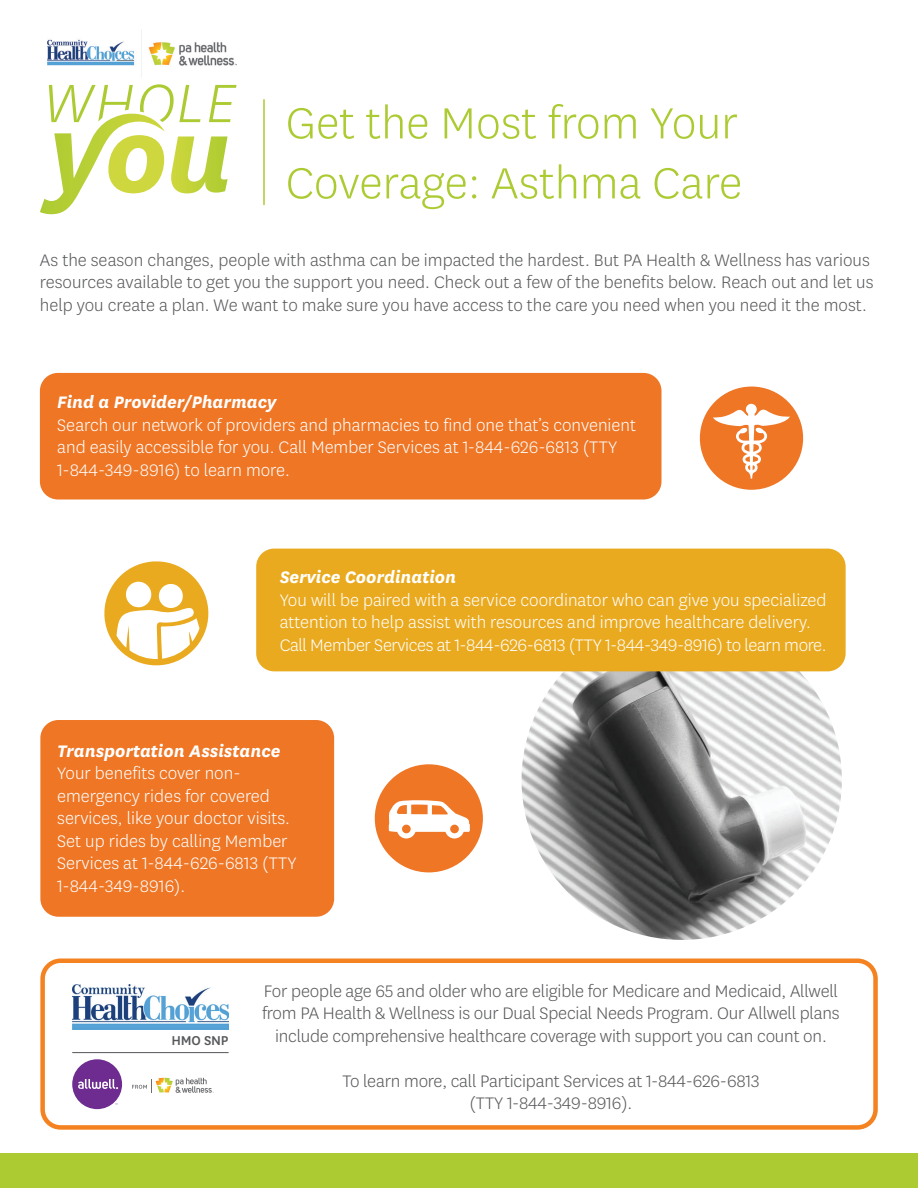
<style>
.page{position:relative;width:918px;height:1188px;background:#fff}
.page>*{position:absolute;margin:0;border:0;box-sizing:border-box;transform-origin:0 0}
.t1{font:300 51px/60px "Centene Sans";color:#accb33}
.t2{font:300 19.5px/22.5px "Centene Sans";letter-spacing:-.01em;color:#57585a;text-align:center}
.t3{font:300 19.5px/22.5px "Centene Sans";color:#fff}
.t4{font:italic 700 19.5px "Centene Sans";color:#fff}
.t5{font:500 15px "Centene Sans";letter-spacing:-.01em;color:#57585a}
</style>
<div class="page">
<div style="left:0;top:1153px;width:918px;height:35px;background:#accb33"></div>
<img style="left:516px;top:657px;width:330px;height:283px">
<div style="left:256px;top:549px;width:590px;height:122px;background:#eaaa20;border-radius:18px"></div>
<div style="left:40px;top:720px;width:294px;height:197px;background:#ee7625;border-radius:18px"></div>
<svg style="left:40px;top:84px;width:197px;height:130px"></svg>
<img style="left:48px;top:30px;width:189px;height:48px">
<hr style="left:263px;top:99px;width:2px;height:106px;background:#accb33">
<div style="left:700px;top:387px;width:103px;height:103px;background:#ee7625;border-radius:50%"></div>
<svg style="left:713px;top:404px;width:77px;height:75px"></svg>
<div style="left:375px;top:764px;width:108px;height:108px;background:#ee7625;border-radius:50%"></div>
<svg style="left:389px;top:800px;width:81px;height:39px"></svg>
<div style="left:40px;top:373px;width:621px;height:127px;background:#ee7625;border-radius:18px"></div>
<svg style="left:104px;top:561px;width:105px;height:105px"></svg>
<div style="left:40px;top:958px;width:838px;height:172px;border:4px solid #f58220;border-radius:18px"></div>
<div style="left:72px;top:1059px;width:50px;height:50px;background:#6e2c91;border-radius:50%"></div>
<svg style="left:78px;top:1079px;width:40px;height:11px"></svg>
<svg style="left:132px;top:1078px;width:82px;height:15px"></svg>
<img style="left:72px;top:984px;width:157px;height:46px">
<hr style="left:72px;top:1052px;width:157px;height:1px;background:#54565a">
<h1 class="t1" style="left:286px;top:91px;width:458px">Get the Most from Your<br>Coverage: Asthma Care</h1>
<p class="t2" style="left:40px;top:248px;width:835px;text-align:left">As the season changes, people with asthma can be impacted the hardest. But PA Health &amp; Wellness has various resources available to get you the support you need. Check out a few of the benefits below. Reach out and let us help you create a plan. We want to make sure you have access to the care you need when you need it the most.</p>
<p class="t4" style="left:57px;top:389px;width:221px">Find a Provider/Pharmacy</p>
<p class="t3" style="left:57px;top:413px;width:580px">Search our network of providers and pharmacies to find one that’s convenient and easily accessible for you. Call Member Services at 1-844-626-6813 (TTY<br>1-844-349-8916) to learn more.</p>
<p class="t4" style="left:280px;top:564px;width:178px">Service Coordination</p>
<p class="t3" style="left:280px;top:588px;width:548px">You will be paired with a service coordinator who can give you specialized attention to help assist with resources and improve healthcare delivery.<br>Call Member Services at 1-844-626-6813 (TTY 1-844-349-8916) to learn more.</p>
<p class="t4" style="left:57px;top:737px;width:225px">Transportation Assistance</p>
<p class="t3" style="left:57px;top:762px;width:241px">Your benefits cover non&shy;emergency rides for covered services, like your doctor visits.<br>Set up rides by calling Member<br>Services at 1-844-626-6813 (TTY<br>1-844-349-8916).</p>
<p class="t5" style="left:171px;top:1030px;width:59px">HMO SNP</p>
<p class="t2" style="left:262px;top:979px;width:579px">For people age 65 and older who are eligible for Medicare and Medicaid, Allwell from PA Health &amp; Wellness is our Dual Special Needs Program. Our Allwell plans include comprehensive healthcare coverage with support you can count on.</p>
<p class="t2" style="left:342px;top:1069px;width:419px">To learn more, call Participant Services at 1-844-626-6813 (TTY 1-844-349-8916).</p>
</div>
